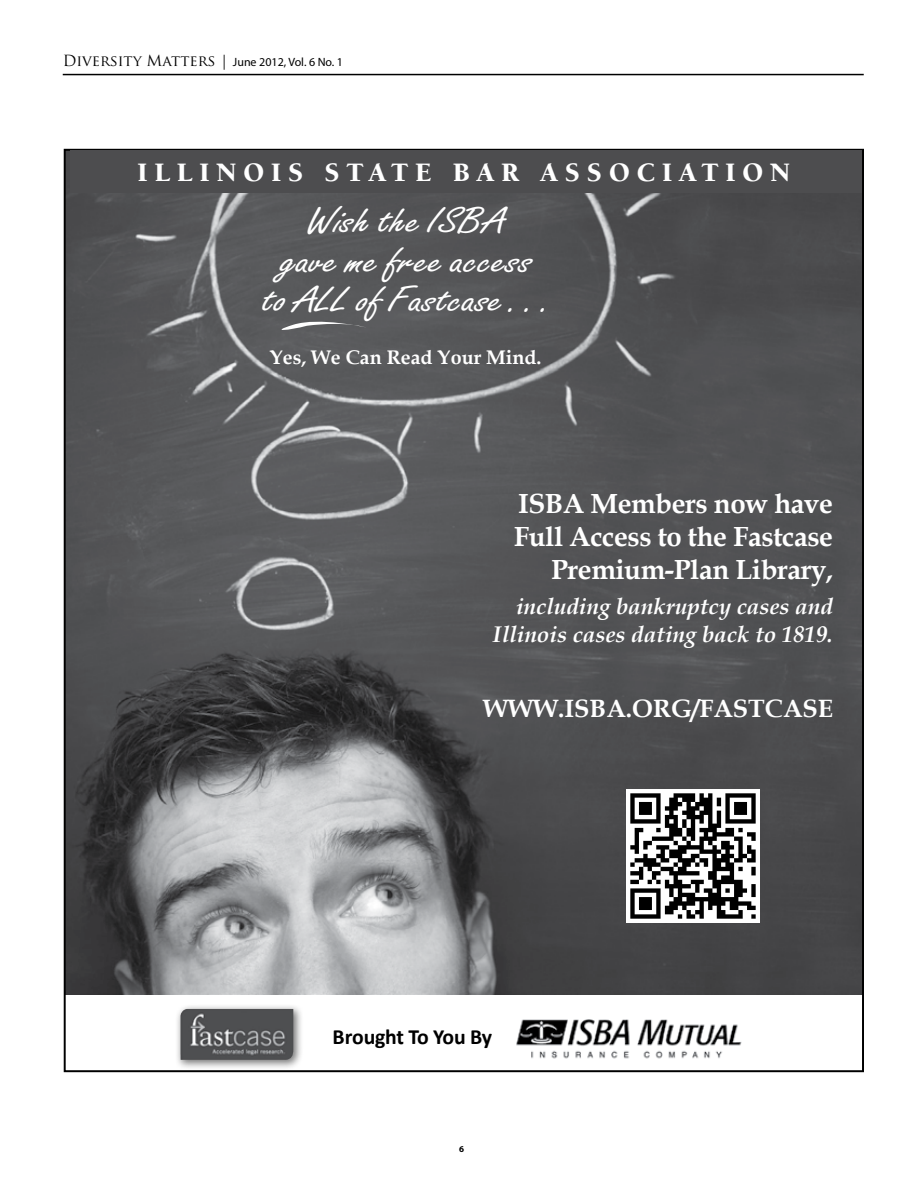
<style>
.page{position:relative;width:918px;height:1188px;background:#fff}
.page>*{position:absolute;margin:0;border:0;box-sizing:border-box;transform-origin:0 0}
.t1{font:37.35px/39.5px "Freestyle Script Std";color:#fff;text-align:center;scale:1.3 1}
.t2{font:700 27.6px/33.2px "Book Antiqua";letter-spacing:-.015em;color:#fff;text-align:right}
.t3{font:900 27.3px "Berkeley Std";letter-spacing:.25em;color:#fff}
.t4{font:700 25.05px "Book Antiqua";color:#fff}
.t5{font:italic 700 22.65px/27.6px "Book Antiqua";color:#fff;text-align:right}
.t6{font:700 21.75px "Calibri";letter-spacing:-.015em;color:#000}
.t7{font:700 19.65px "Book Antiqua";color:#fff}
.t8{font:12px "Myriad Pro";color:#000}
.t9{font:700 9px "Myriad Pro";color:#000}
.s1{font-family:"Trajan Pro";font-size:15px}
</style>
<div class="page">
<hr style="left:63px;top:74px;width:801px;height:1px;background:#000">
<img style="left:67px;top:152px;width:794px;height:843px">
<div style="left:71px;top:151px;width:791px;height:42px;background:#4d4d4f"></div>
<img style="left:626px;top:789px;width:134px;height:134px">
<svg style="left:267px;top:317px;width:99px;height:16px"></svg>
<img style="left:516px;top:1019px;width:226px;height:40px">
<div style="left:175px;top:1004px;width:128px;height:66px;background:#000;opacity:.55"></div>
<img style="left:180px;top:1009px;width:113px;height:51px">
<p class="t8" style="left:63px;top:54px;width:282px"><span class="s1">Diversity Matters |</span> June 2012, Vol. 6 No. 1</p>
<p class="t3" style="left:137px;top:158px;width:654px">ILLINOIS STATE BAR ASSOCIATION</p>
<h1 class="t1" style="left:261px;top:202px;width:224px">Wish the ISBA<br>gave me free access<br>to ALL of Fastcase…</h1>
<p class="t7" style="left:270px;top:346px;width:273px">Yes, We Can Read Your Mind.</p>
<p class="t2" style="left:514px;top:487px;width:321px">ISBA Members now have<br>Full Access to the Fastcase<br>Premium-Plan Library,</p>
<p class="t5" style="left:493px;top:593px;width:342px">including bankruptcy cases and<br>Illinois cases dating back to 1819.</p>
<p class="t4" style="left:483px;top:694px;width:352px">WWW.ISBA.ORG/FASTCASE</p>
<p class="t6" style="left:333px;top:1023px;width:161px">Brought To You By</p>
<p class="t9" style="left:459px;top:1143px;width:6px">6</p>
</div>
